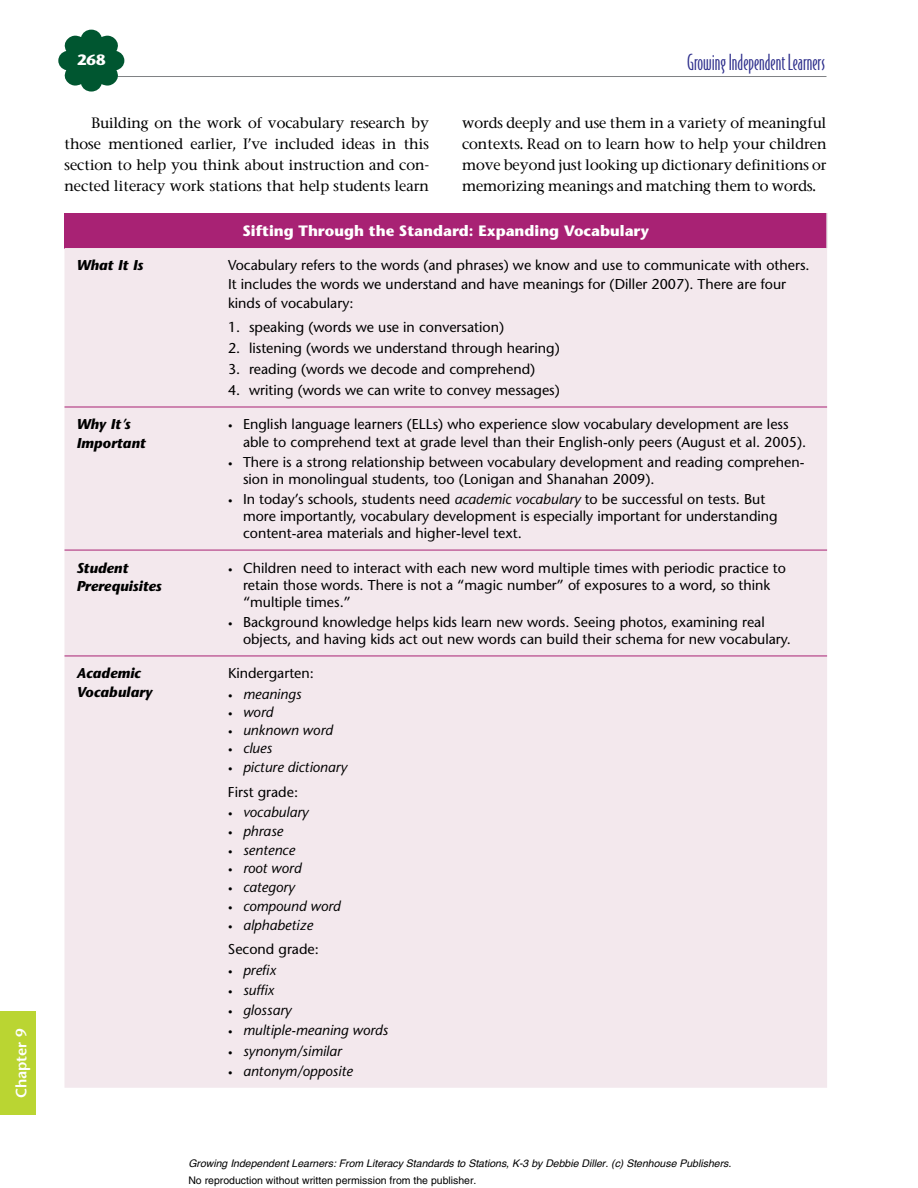
<style>
.page{position:relative;width:918px;height:1188px;background:#fff}
.page>*{position:absolute;margin:0;border:0;box-sizing:border-box;transform-origin:0 0}
.t1{font:21px "Bodega Sans Oldstyle";color:#2e2f8c}
.t2{font:700 15px "Stone Sans Std";color:#fff}
.t3{font:600 15px "Stone Sans";color:#fff}
.t4{font:700 15px "Stone Sans";color:#fff}
.t5{font:500 14.25px/17.1px "Stone Sans Std";color:#000}
.t6{font:500 14.25px/21px "Stone Serif";color:#000;text-align:justify}
.t7{font:italic 500 14.25px/24.8px "Stone Sans Std";color:#000}
.t8{font:italic 700 14.25px/18.8px "Stone Sans Std";color:#000}
.t9{font:italic 10.5px "Helvetica";color:#000}
.t10{font:10.5px "Helvetica";color:#000}
.s1{font-size:9px}
.s2{font-style:italic}
.s3{font-style:normal;font-size:9px}
.s4{font-style:normal}
</style>
<div class="page">
<hr style="left:90px;top:76px;width:736px;height:1px;background:#808285">
<svg style="left:58px;top:30px;width:66px;height:62px"></svg>
<div style="left:0;top:1012px;width:36px;height:103px;background:#bad532"></div>
<div style="left:64px;top:213px;width:763px;height:35px;background:#a82274"></div>
<div style="left:64px;top:248px;width:763px;height:840px;background:#f3e8ed"></div>
<hr style="left:64px;top:407px;width:152px;height:1px;background:#a82274">
<hr style="left:216px;top:407px;width:611px;height:1px;background:#a82274">
<hr style="left:64px;top:550px;width:152px;height:1px;background:#a82274">
<hr style="left:216px;top:550px;width:611px;height:1px;background:#a82274">
<hr style="left:64px;top:656px;width:152px;height:1px;background:#a82274">
<hr style="left:216px;top:656px;width:611px;height:1px;background:#a82274">
<hr style="left:826px;top:213px;width:2px;height:35px;background:#ebebec">
<p class="t3" style="left:12px;top:1098px;width:71px;rotate:-90deg">Chapter 9</p>
<p class="t4" style="left:77px;top:50px;width:30px">268</p>
<h1 class="t1" style="left:687px;top:50px;width:140px">Growing Independent Learners</h1>
<p class="t6" style="left:64px;top:112px;width:366px;text-indent:27px">Building on the work of vocabulary research by those mentioned earlier, I’ve included ideas in this section to help you think about instruction and con&shy;nected literacy work stations that help students learn</p>
<p class="t6" style="left:462px;top:112px;width:366px">words deeply and use them in a variety of meaningful contexts. Read on to learn how to help your children move beyond just looking up dictionary definitions or memorizing meanings and matching them to words.</p>
<p class="t2" style="left:243px;top:222px;width:408px">Sifting Through the Standard: Expanding Vocabulary</p>
<p class="t8" style="left:76px;top:256px;width:68px">What It Is</p>
<p class="t5" style="left:228px;top:256px;width:583px;line-height:18.8px">Vocabulary refers to the words (and phrases) we know and use to communicate with others.<br>It includes the words we understand and have meanings for (Diller 2007). There are four kinds of vocabulary:</p>
<p class="t5" style="left:228px;top:319px;width:278px">1. speaking (words we use in conversation)</p>
<p class="t5" style="left:228px;top:340px;width:333px">2. listening (words we understand through hearing)</p>
<p class="t5" style="left:228px;top:361px;width:309px">3. reading (words we decode and comprehend)</p>
<p class="t5" style="left:228px;top:382px;width:333px">4. writing (words we can write to convey messages)</p>
<p class="t8" style="left:77px;top:415px;width:71px">Why It’s<br>Important</p>
<p class="t5" style="left:243px;top:416px;width:565px;text-indent:-15px"><span class="s1">•</span> English language learners (ELLs) who experience slow vocabulary development are less able to comprehend text at grade level than their English-only peers (August et al. 2005).</p>
<p class="t5" style="left:243px;top:453px;width:563px;text-indent:-15px"><span class="s1">•</span> There is a strong relationship between vocabulary development and reading comprehen&shy;sion in monolingual students, too (Lonigan and Shanahan 2009).</p>
<p class="t5" style="left:243px;top:490px;width:536px;text-indent:-15px"><span class="s1">•</span> In today’s schools, students need <span class="s2">academic vocabulary</span> to be successful on tests. But more importantly, vocabulary development is especially important for understanding content-area materials and higher-level text.</p>
<p class="t8" style="left:77px;top:558px;width:87px">Student<br>Prerequisites</p>
<p class="t5" style="left:243px;top:559px;width:544px;text-indent:-15px"><span class="s1">•</span> Children need to interact with each new word multiple times with periodic practice to retain those words. There is not a “magic number” of exposures to a word, so think “multiple times.”</p>
<p class="t5" style="left:243px;top:613px;width:550px;text-indent:-15px"><span class="s1">•</span> Background knowledge helps kids learn new words. Seeing photos, examining real objects, and having kids act out new words can build their schema for new vocabulary.</p>
<p class="t8" style="left:77px;top:664px;width:77px">Academic<br>Vocabulary</p>
<p class="t5" style="left:228px;top:665px;width:87px">Kindergarten:</p>
<p class="t7" style="left:228px;top:681px;width:75px"><span class="s3">•</span> meanings</p>
<p class="t7" style="left:228px;top:700px;width:47px"><span class="s3">•</span> word</p>
<p class="t7" style="left:228px;top:717px;width:106px"><span class="s3">•</span> unknown word</p>
<p class="t7" style="left:228px;top:736px;width:46px"><span class="s3">•</span> clues</p>
<p class="t7" style="left:228px;top:755px;width:121px"><span class="s3">•</span> picture dictionary<br><span class="s4">First grade:</span></p>
<p class="t7" style="left:228px;top:800px;width:82px"><span class="s3">•</span> vocabulary</p>
<p class="t7" style="left:228px;top:818px;width:57px"><span class="s3">•</span> phrase</p>
<p class="t7" style="left:228px;top:837px;width:68px"><span class="s3">•</span> sentence</p>
<p class="t7" style="left:228px;top:856px;width:75px"><span class="s3">•</span> root word</p>
<p class="t7" style="left:228px;top:875px;width:68px"><span class="s3">•</span> category</p>
<p class="t7" style="left:228px;top:893px;width:114px"><span class="s3">•</span> compound word</p>
<p class="t5" style="left:228px;top:912px;width:92px;line-height:24.8px"><span class="s1">•</span> <span class="s2">alphabetize<br></span>Second grade:</p>
<p class="t7" style="left:228px;top:957px;width:49px"><span class="s3">•</span> prefix</p>
<p class="t7" style="left:228px;top:977px;width:48px"><span class="s3">•</span> suffix</p>
<p class="t7" style="left:228px;top:998px;width:65px"><span class="s3">•</span> glossary</p>
<p class="t7" style="left:228px;top:1018px;width:162px"><span class="s3">•</span> multiple-meaning words</p>
<p class="t7" style="left:228px;top:1038px;width:115px"><span class="s3">•</span> synonym/similar</p>
<p class="t7" style="left:228px;top:1058px;width:126px"><span class="s3">•</span> antonym/opposite</p>
<p class="t9" style="left:188px;top:1155px;width:545px">Growing Independent Learners: From Literacy Standards to Stations, K-3 by Debbie Diller. (c) Stenhouse Publishers.</p>
<p class="t10" style="left:188px;top:1174px;width:290px">No reproduction without written permission from the publisher.</p>
</div>
